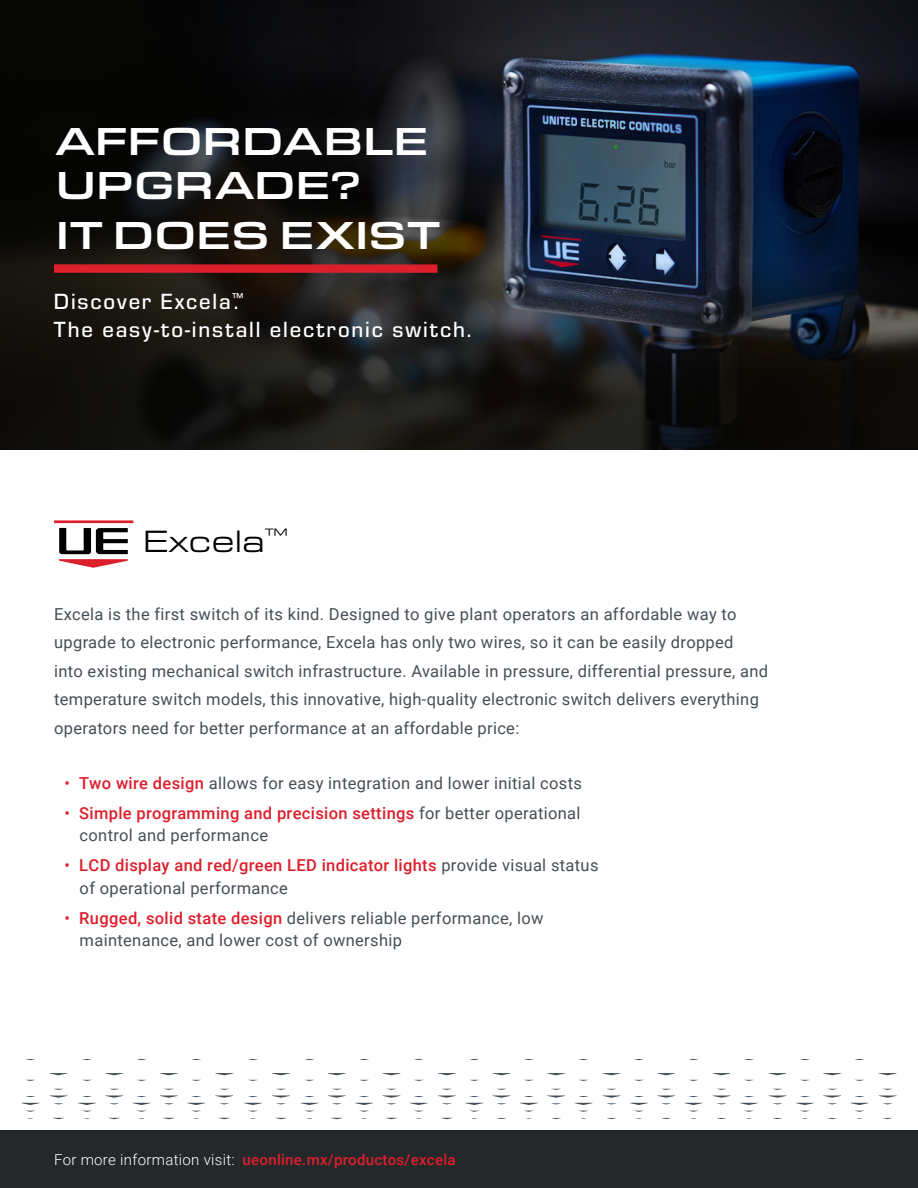
<style>
.page{position:relative;width:918px;height:1188px;background:#fff}
.page>*{position:absolute;margin:0;border:0;box-sizing:border-box;transform-origin:0 0}
.t1{font:500 40.5px/44.1px "Eurostile Ext";color:#fff}
.t2{font:31.95px "Eurostile Ext";color:#000}
.t3{font:500 22.8px/27.5px "Eurostile";letter-spacing:.08em;color:#fff}
.t4{font:16.5px/28.5px "Roboto";letter-spacing:.02em;color:#464e55}
.t5{font:500 15px "Roboto";letter-spacing:.02em;color:#dd1f2c}
.s1{color:#dd1f2c}
.s2{font-weight:500;color:#dd1f2c}
.s3{font-weight:300;color:#fff}
</style>
<div class="page">
<hr style="left:54px;top:520px;width:79px;height:3px;background:#dd1f2c">
<img style="left:604px;top:0;width:314px;height:142px">
<svg style="left:0;top:0;width:604px;height:142px;background:#111317"></svg>
<svg style="left:0;top:142px;width:918px;height:307px;background:#1a1c1f"></svg>
<div style="left:54px;top:264px;width:383px;height:9px;background:#dd1f2c"></div>
<svg style="left:59px;top:528px;width:69px;height:40px"></svg>
<svg style="left:50px;top:1073px;width:17px;height:2px"></svg>
<svg style="left:105px;top:1073px;width:18px;height:2px"></svg>
<svg style="left:215px;top:1073px;width:18px;height:2px"></svg>
<svg style="left:160px;top:1073px;width:18px;height:2px"></svg>
<svg style="left:272px;top:1073px;width:18px;height:2px"></svg>
<svg style="left:328px;top:1073px;width:18px;height:2px"></svg>
<svg style="left:438px;top:1073px;width:18px;height:2px"></svg>
<svg style="left:382px;top:1073px;width:18px;height:2px"></svg>
<svg style="left:21px;top:1103px;width:18px;height:2px"></svg>
<svg style="left:78px;top:1103px;width:18px;height:2px"></svg>
<svg style="left:187px;top:1103px;width:18px;height:2px"></svg>
<svg style="left:133px;top:1103px;width:18px;height:2px"></svg>
<svg style="left:216px;top:1096px;width:17px;height:8px"></svg>
<svg style="left:160px;top:1089px;width:18px;height:15px"></svg>
<svg style="left:105px;top:1089px;width:18px;height:15px"></svg>
<svg style="left:50px;top:1089px;width:17px;height:15px"></svg>
<svg style="left:244px;top:1103px;width:18px;height:2px"></svg>
<svg style="left:301px;top:1103px;width:17px;height:2px"></svg>
<svg style="left:410px;top:1103px;width:18px;height:2px"></svg>
<svg style="left:355px;top:1103px;width:18px;height:2px"></svg>
<svg style="left:439px;top:1096px;width:16px;height:8px"></svg>
<svg style="left:382px;top:1089px;width:18px;height:15px"></svg>
<svg style="left:328px;top:1089px;width:18px;height:15px"></svg>
<svg style="left:272px;top:1089px;width:18px;height:15px"></svg>
<svg style="left:493px;top:1073px;width:18px;height:2px"></svg>
<svg style="left:603px;top:1073px;width:18px;height:2px"></svg>
<svg style="left:547px;top:1073px;width:18px;height:2px"></svg>
<svg style="left:465px;top:1103px;width:18px;height:2px"></svg>
<svg style="left:575px;top:1103px;width:17px;height:2px"></svg>
<svg style="left:520px;top:1103px;width:18px;height:2px"></svg>
<svg style="left:603px;top:1096px;width:17px;height:8px"></svg>
<svg style="left:547px;top:1089px;width:18px;height:15px"></svg>
<svg style="left:493px;top:1089px;width:18px;height:15px"></svg>
<svg style="left:713px;top:1073px;width:18px;height:2px"></svg>
<svg style="left:657px;top:1073px;width:18px;height:2px"></svg>
<svg style="left:685px;top:1103px;width:17px;height:2px"></svg>
<svg style="left:630px;top:1103px;width:18px;height:2px"></svg>
<svg style="left:713px;top:1096px;width:17px;height:8px"></svg>
<svg style="left:657px;top:1089px;width:18px;height:15px"></svg>
<svg style="left:740px;top:1103px;width:18px;height:2px"></svg>
<svg style="left:769px;top:1073px;width:18px;height:2px"></svg>
<svg style="left:769px;top:1096px;width:17px;height:8px"></svg>
<svg style="left:879px;top:1073px;width:18px;height:2px"></svg>
<svg style="left:823px;top:1073px;width:18px;height:2px"></svg>
<svg style="left:851px;top:1103px;width:17px;height:2px"></svg>
<svg style="left:796px;top:1103px;width:18px;height:2px"></svg>
<svg style="left:879px;top:1096px;width:17px;height:8px"></svg>
<svg style="left:823px;top:1089px;width:18px;height:15px"></svg>
<svg style="left:163px;top:1118px;width:12px;height:1px"></svg>
<svg style="left:275px;top:1118px;width:12px;height:1px"></svg>
<svg style="left:331px;top:1118px;width:12px;height:1px"></svg>
<svg style="left:441px;top:1118px;width:12px;height:1px"></svg>
<div style="left:0;top:1131px;width:918px;height:57px;background:#25282a"></div>
<p class="t1" style="left:56px;top:116px;width:374px">AFFORDABLE<br>UPGRADE?</p>
<p class="t1" style="left:56px;top:210px;width:386px">IT DOES EXIST</p>
<p class="t3" style="left:54px;top:287px;width:419px">Discover Excela<sup>™</sup> .<br>The easy-to-install electronic switch.</p>
<h1 class="t2" style="left:143px;top:519px;width:146px">Excela<sup>™</sup></h1>
<p class="t4" style="left:54px;top:599px;width:716px">Excela is the first switch of its kind. Designed to give plant operators an affordable way to upgrade to electronic performance, Excela has only two wires, so it can be easily dropped<br>into existing mechanical switch infrastructure. Available in pressure, differential pressure, and temperature switch models, this innovative, high-quality electronic switch delivers everything operators need for better performance at an affordable price:</p>
<p class="t4" style="left:65px;top:768px;width:519px"><span class="s1">•</span> <span class="s2">Two wire design</span> allows for easy integration and lower initial costs</p>
<p class="t4" style="left:80px;top:801px;width:503px;line-height:22.5px;text-indent:-15px"><span class="s1">•</span> <span class="s2">Simple programming and precision settings</span> for better operational control and performance</p>
<p class="t4" style="left:80px;top:854px;width:520px;line-height:22.5px;text-indent:-15px"><span class="s1">•</span> <span class="s2">LCD display and red/green LED indicator lights</span> provide visual status of operational performance</p>
<p class="t4" style="left:80px;top:906px;width:466px;line-height:22.5px;text-indent:-15px"><span class="s1">•</span> <span class="s2">Rugged, solid state design</span> delivers reliable performance, low maintenance, and lower cost of ownership</p>
<p class="t5" style="left:54px;top:1150px;width:403px"><span class="s3">For more information visit:</span> ueonline.mx/productos/excela</p>
</div>
